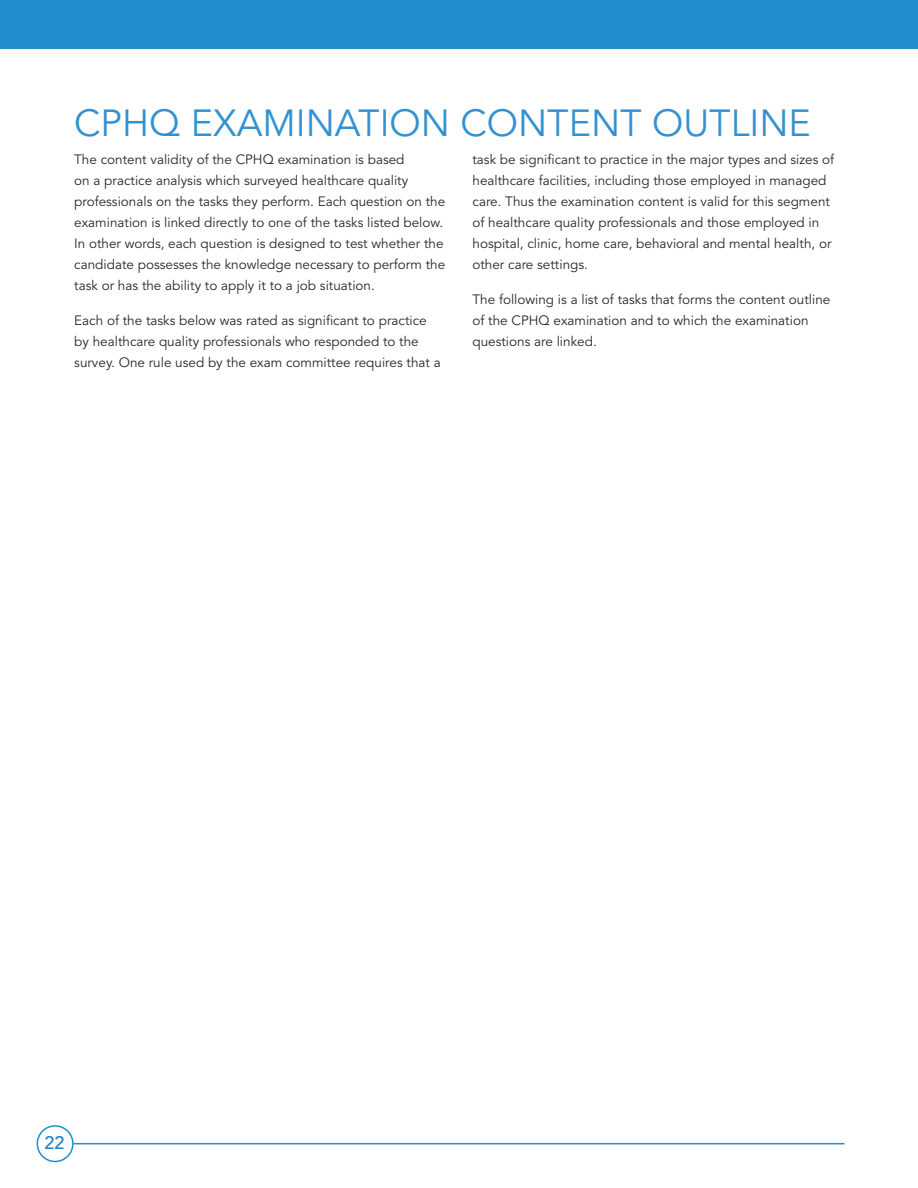
<style>
.page{position:relative;width:918px;height:1188px;background:#fff}
.page>*{position:absolute;margin:0;border:0;box-sizing:border-box;transform-origin:0 0}
.t1{font:37.5px "Avenir LT Std";color:#3391cf}
.t2{font:500 18px "Avenir LT Std";color:#2581be}
.t3{font:13.5px/21px "Avenir LT Std";color:#282829}
</style>
<div class="page">
<div style="left:0;top:0;width:918px;height:48px;background:#208ecd"></div>
<hr style="left:73px;top:1143px;width:772px;height:1px;background:#208ecd">
<div style="left:37px;top:1125px;width:37px;height:37px;border:2px solid #208ecd;border-radius:50%"></div>
<h1 class="t1" style="left:74px;top:107px;width:738px">CPHQ EXAMINATION CONTENT OUTLINE</h1>
<p class="t3" style="left:74px;top:150px;width:373px">The content validity of the CPHQ examination is based<br>on a practice analysis which surveyed healthcare quality professionals on the tasks they perform. Each question on the examination is linked directly to one of the tasks listed below.<br>In other words, each question is designed to test whether the candidate possesses the knowledge necessary to perform the task or has the ability to apply it to a job situation.</p>
<p class="t3" style="left:74px;top:310px;width:368px">Each of the tasks below was rated as significant to practice by healthcare quality professionals who responded to the survey. One rule used by the exam committee requires that a</p>
<p class="t3" style="left:473px;top:150px;width:363px">task be significant to practice in the major types and sizes of healthcare facilities, including those employed in managed care. Thus the examination content is valid for this segment of healthcare quality professionals and those employed in hospital, clinic, home care, behavioral and mental health, or other care settings.</p>
<p class="t3" style="left:473px;top:290px;width:359px">The following is a list of tasks that forms the content outline of the CPHQ examination and to which the examination questions are linked.</p>
<h2 class="t2" style="left:44px;top:1132px;width:22px">22</h2>
</div>
